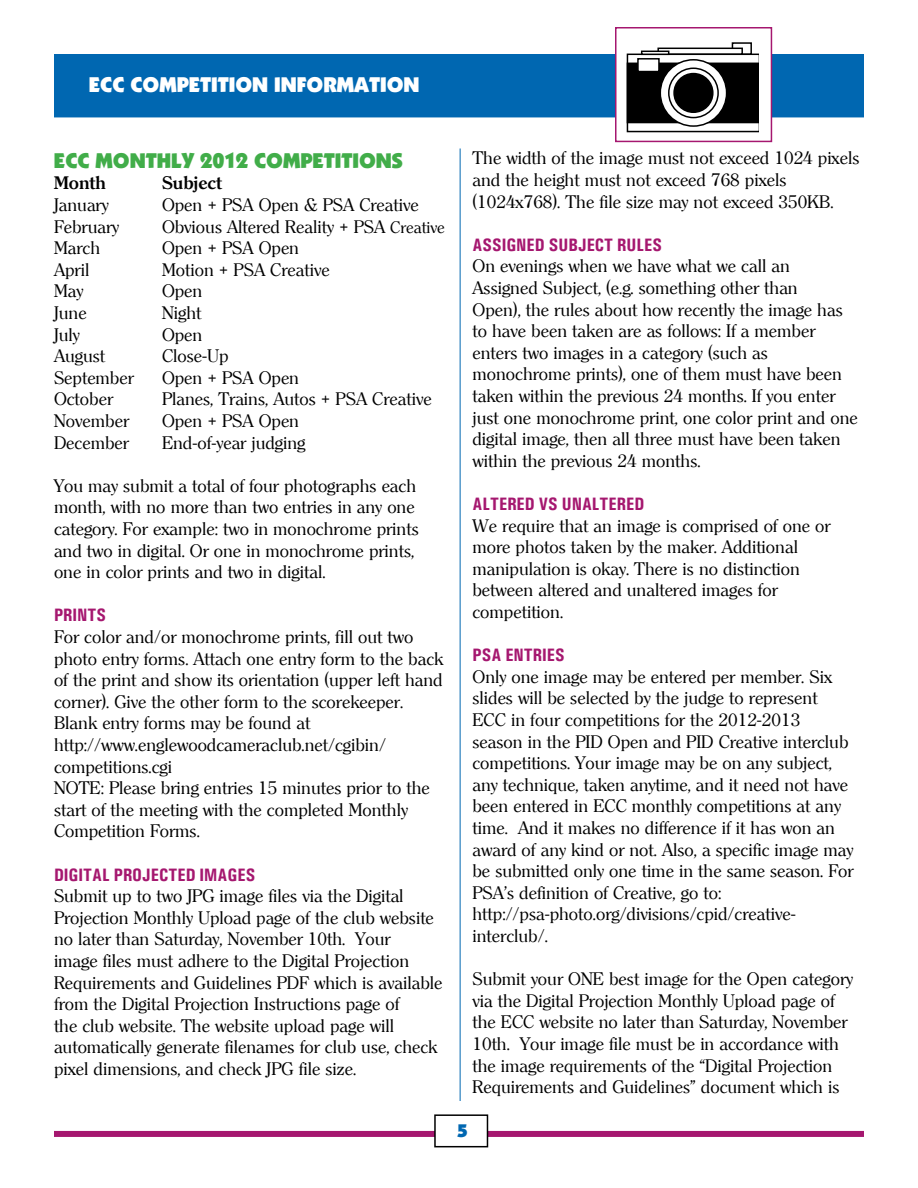
<style>
.page{position:relative;width:918px;height:1188px;background:#fff}
.page>*{position:absolute;margin:0;border:0;box-sizing:border-box;transform-origin:0 0}
.t1{font:21px "Boulder";color:#41ad49}
.t2{font:21px "Boulder";color:#fff}
.t3{font:18px/21.6px "Clearly Roman";color:#000}
.t4{font:700 18px "Univers Condensed";color:#a5176f}
.t5{font:700 18px "Clearly Roman";color:#000}
.t6{font:18px "Boulder";color:#0067b1}
.s1{font-size:16.5px}
</style>
<div class="page">
<div style="left:54px;top:1131px;width:810px;height:6px;background:#a5176f"></div>
<div style="left:435px;top:1115px;width:52px;height:32px;background:#fff"></div>
<div style="left:434px;top:1114px;width:54px;height:33px;border:2px solid #000"></div>
<div style="left:54px;top:54px;width:810px;height:63px;background:#0067b1"></div>
<hr style="left:460px;top:149px;width:1px;height:952px;background:#0067b1">
<div style="left:615px;top:27px;width:157px;height:115px;background:#fff;border:2px solid #a5176f"></div>
<div style="left:732px;top:42px;width:20px;height:13px;background:#fff;border:2px solid #000"></div>
<svg style="left:657px;top:48px;width:86px;height:6px"></svg>
<svg style="left:627px;top:54px;width:132px;height:78px"></svg>
<svg style="left:660px;top:60px;width:67px;height:66px"></svg>
<div style="left:660px;top:59px;width:67px;height:68px;border:2px solid #000;border-radius:50%"></div>
<svg style="left:669px;top:68px;width:49px;height:50px"></svg>
<div style="left:668px;top:68px;width:51px;height:50px;border:2px solid #000;border-radius:50%"></div>
<div style="left:674px;top:74px;width:39px;height:38px;background:#000;border-radius:50%"></div>
<div style="left:673px;top:73px;width:41px;height:40px;border:2px solid #000;border-radius:50%"></div>
<div style="left:637px;top:58px;width:23px;height:14px;background:#fff;border:2px solid #000"></div>
<svg style="left:641px;top:51px;width:28px;height:4px"></svg>
<p class="t2" style="left:89px;top:73px;width:332px">ECC COMPETITION INFORMATION</p>
<p class="t1" style="left:54px;top:148px;width:350px">ECC MONTHLY 2012 COMPETITIONS</p>
<p class="t5" style="left:54px;top:173px;width:53px">Month</p>
<p class="t5" style="left:162px;top:173px;width:62px">Subject</p>
<p class="t3" style="left:54px;top:194px;width:56px">January</p>
<p class="t3" style="left:162px;top:194px;width:258px">Open + PSA Open &amp; PSA Creative</p>
<p class="t3" style="left:54px;top:216px;width:67px">February</p>
<p class="t3" style="left:162px;top:216px;width:284px">Obvious Altered Reality + PSA <span class="s1">Creative</span></p>
<p class="t3" style="left:54px;top:237px;width:48px">March</p>
<p class="t3" style="left:162px;top:237px;width:139px">Open + PSA Open</p>
<p class="t3" style="left:54px;top:259px;width:37px">April</p>
<p class="t3" style="left:162px;top:259px;width:169px">Motion + PSA Creative</p>
<p class="t3" style="left:54px;top:281px;width:31px">May</p>
<p class="t3" style="left:162px;top:281px;width:42px">Open</p>
<p class="t3" style="left:54px;top:302px;width:34px">June</p>
<p class="t3" style="left:162px;top:302px;width:41px">Night</p>
<p class="t3" style="left:54px;top:324px;width:27px">July</p>
<p class="t3" style="left:162px;top:324px;width:42px">Open</p>
<p class="t3" style="left:54px;top:345px;width:53px">August</p>
<p class="t3" style="left:162px;top:345px;width:68px">Close-Up</p>
<p class="t3" style="left:54px;top:367px;width:81px">September</p>
<p class="t3" style="left:162px;top:367px;width:139px">Open + PSA Open</p>
<p class="t3" style="left:54px;top:389px;width:61px">October</p>
<p class="t3" style="left:162px;top:389px;width:271px">Planes, Trains, Autos + PSA Creative</p>
<p class="t3" style="left:54px;top:410px;width:77px">November</p>
<p class="t3" style="left:162px;top:410px;width:139px">Open + PSA Open</p>
<p class="t3" style="left:54px;top:432px;width:76px">December</p>
<p class="t3" style="left:162px;top:432px;width:145px">End-of-year judging</p>
<p class="t3" style="left:54px;top:475px;width:366px">You may submit a total of four photographs each month, with no more than two entries in any one category. For example: two in monochrome prints and two in digital. Or one in monochrome prints, one in color prints and two in digital.</p>
<p class="t4" style="left:54px;top:604px;width:19px">PRINTS</p>
<p class="t3" style="left:54px;top:626px;width:391px">For color and/or monochrome prints, fill out two photo entry forms. Attach one entry form to the back of the print and show its orientation (upper left hand corner). Give the other form to the scorekeeper.<br>Blank entry forms may be found at http://www.englewoodcameraclub.net/cgibin/ competitions.cgi<br>NOTE: Please bring entries 15 minutes prior to the start of the meeting with the completed Monthly Competition Forms.</p>
<p class="t4" style="left:54px;top:863px;width:19px">DIGITAL</p>
<p class="t4" style="left:114px;top:863px;width:20px">PROJECTED</p>
<p class="t4" style="left:200px;top:863px;width:16px">IMAGES</p>
<p class="t3" style="left:54px;top:885px;width:390px">Submit up to two JPG image files via the Digital Projection Monthly Upload page of the club website no later than Saturday, November 10th. Your<br>image files must adhere to the Digital Projection Requirements and Guidelines PDF which is available from the Digital Projection Instructions page of<br>the club website. The website upload page will automatically generate filenames for club use, check pixel dimensions, and check JPG file size.</p>
<p class="t3" style="left:472px;top:148px;width:389px">The width of the image must not exceed 1024 pixels and the height must not exceed 768 pixels (1024x768). The file size may not exceed 350KB.</p>
<p class="t4" style="left:472px;top:234px;width:20px">ASSIGNED</p>
<p class="t4" style="left:549px;top:234px;width:20px">SUBJECT</p>
<p class="t4" style="left:617px;top:234px;width:19px">RULES</p>
<p class="t3" style="left:472px;top:256px;width:387px">On evenings when we have what we call an Assigned Subject, (e.g. something other than<br>Open), the rules about how recently the image has to have been taken are as follows: If a member enters two images in a category (such as monochrome prints), one of them must have been taken within the previous 24 months. If you enter just one monochrome print, one color print and one digital image, then all three must have been taken within the previous 24 months.</p>
<p class="t4" style="left:472px;top:493px;width:20px">ALTERED</p>
<p class="t4" style="left:539px;top:493px;width:43px">VS UNALTERED</p>
<p class="t3" style="left:472px;top:515px;width:360px">We require that an image is comprised of one or more photos taken by the maker. Additional manipulation is okay. There is no distinction between altered and unaltered images for competition.</p>
<p class="t4" style="left:472px;top:644px;width:51px">PSA ENTRIES</p>
<p class="t3" style="left:472px;top:666px;width:383px">Only one image may be entered per member. Six slides will be selected by the judge to represent ECC in four competitions for the 2012-2013 season in the PID Open and PID Creative interclub competitions. Your image may be on any subject, any technique, taken anytime, and it need not have been entered in ECC monthly competitions at any time. And it makes no difference if it has won an award of any kind or not. Also, a specific image may be submitted only one time in the same season. For PSA’s definition of Creative, go to: http://psa-photo.org/divisions/cpid/creative&shy;interclub/.</p>
<p class="t3" style="left:472px;top:968px;width:382px">Submit your ONE best image for the Open category via the Digital Projection Monthly Upload page of the ECC website no later than Saturday, November 10th. Your image file must be in accordance with the image requirements of the “Digital Projection Requirements and Guidelines” document which is</p>
<p class="t6" style="left:458px;top:1120px;width:12px">5</p>
</div>
